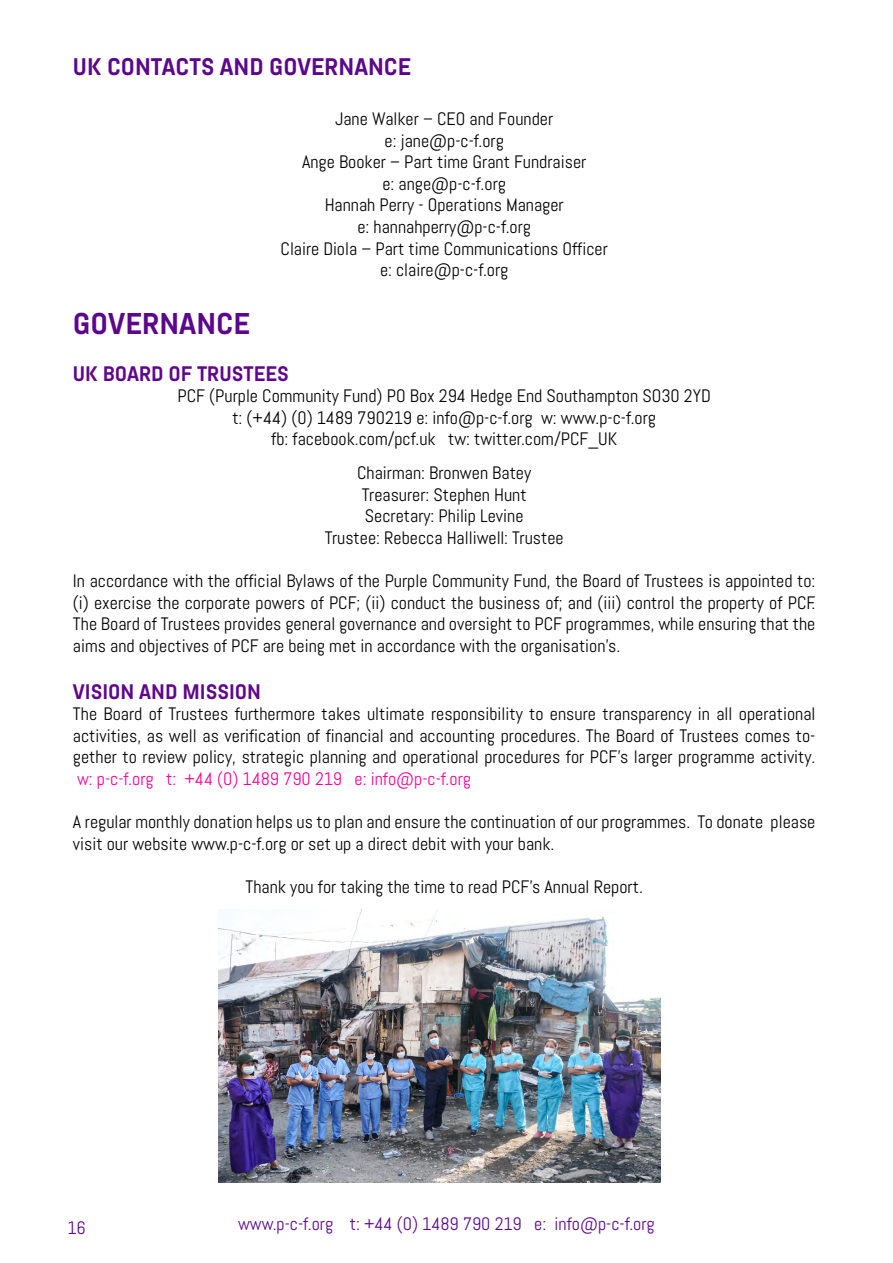
<style>
.page{position:relative;width:893px;height:1263px;background:#fff}
.page>*{position:absolute;margin:0;border:0;box-sizing:border-box;transform-origin:0 0}
.t1{font:700 30px "Abel Pro";color:#5c068c}
.t2{font:700 24px "Abel Pro";color:#5c068c}
.t3{font:700 21px "Abel Pro";color:#60068c}
.t4{font:18px/21.6px "Abel";color:#000;text-align:center}
.t5{font:18px "Abel";color:#5c068c}
.t6{font:18px "Abel";color:#ff0098}
</style>
<div class="page">
<img style="left:218px;top:909px;width:443px;height:274px">
<h2 class="t2" style="left:73px;top:50px;width:340px">UK CONTACTS AND GOVERNANCE</h2>
<p class="t4" style="left:281px;top:108px;width:329px">Jane Walker – CEO and Founder<br>e: jane@p-c-f.org<br>Ange Booker – Part time Grant Fundraiser<br>e: ange@p-c-f.org<br>Hannah Perry - Operations Manager<br>e: hannahperry@p-c-f.org<br>Claire Diola – Part time Communications Officer e: claire@p-c-f.org</p>
<h1 class="t1" style="left:73px;top:303px;width:179px">GOVERNANCE</h1>
<p class="t3" style="left:73px;top:359px;width:217px">UK BOARD OF TRUSTEES</p>
<p class="t4" style="left:178px;top:385px;width:535px">PCF (Purple Community Fund) PO Box 294 Hedge End Southampton SO30 2YD t: (+44) (0) 1489 790219 e: info@p-c-f.org w: www.p-c-f.org<br>fb: facebook.com/pcf.uk tw: twitter.com/PCF_UK</p>
<p class="t4" style="left:325px;top:462px;width:241px">Chairman: Bronwen Batey<br>Treasurer: Stephen Hunt<br>Secretary: Philip Levine<br>Trustee: Rebecca Halliwell: Trustee</p>
<p class="t4" style="left:73px;top:570px;width:744px;text-align:justify">In accordance with the official Bylaws of the Purple Community Fund, the Board of Trustees is appointed to: (i) exercise the corporate powers of PCF; (ii) conduct the business of; and (iii) control the property of PCF.<br>The Board of Trustees provides general governance and oversight to PCF programmes, while ensuring that the aims and objectives of PCF are being met in accordance with the organisation’s.</p>
<p class="t3" style="left:73px;top:677px;width:190px">VISION AND MISSION</p>
<p class="t4" style="left:73px;top:703px;width:744px;text-align:justify">The Board of Trustees furthermore takes ultimate responsibility to ensure transparency in all operational activities, as well as verification of financial and accounting procedures. The Board of Trustees comes to&shy;gether to review policy, strategic planning and operational procedures for PCF’s larger programme activity.</p>
<p class="t6" style="left:77px;top:767px;width:395px">w: p-c-f.org t: +44 (0) 1489 790 219 e: info@p-c-f.org</p>
<p class="t4" style="left:73px;top:811px;width:744px;text-align:left">A regular monthly donation helps us to plan and ensure the continuation of our programmes. To donate please visit our website www.p-c-f.org or set up a direct debit with your bank.</p>
<p class="t4" style="left:246px;top:876px;width:399px">Thank you for taking the time to read PCF’s Annual Report.</p>
<p class="t5" style="left:68px;top:1216px;width:20px">16</p>
<p class="t5" style="left:238px;top:1212px;width:418px">www.p-c-f.org t: +44 (0) 1489 790 219 e: info@p-c-f.org</p>
</div>
